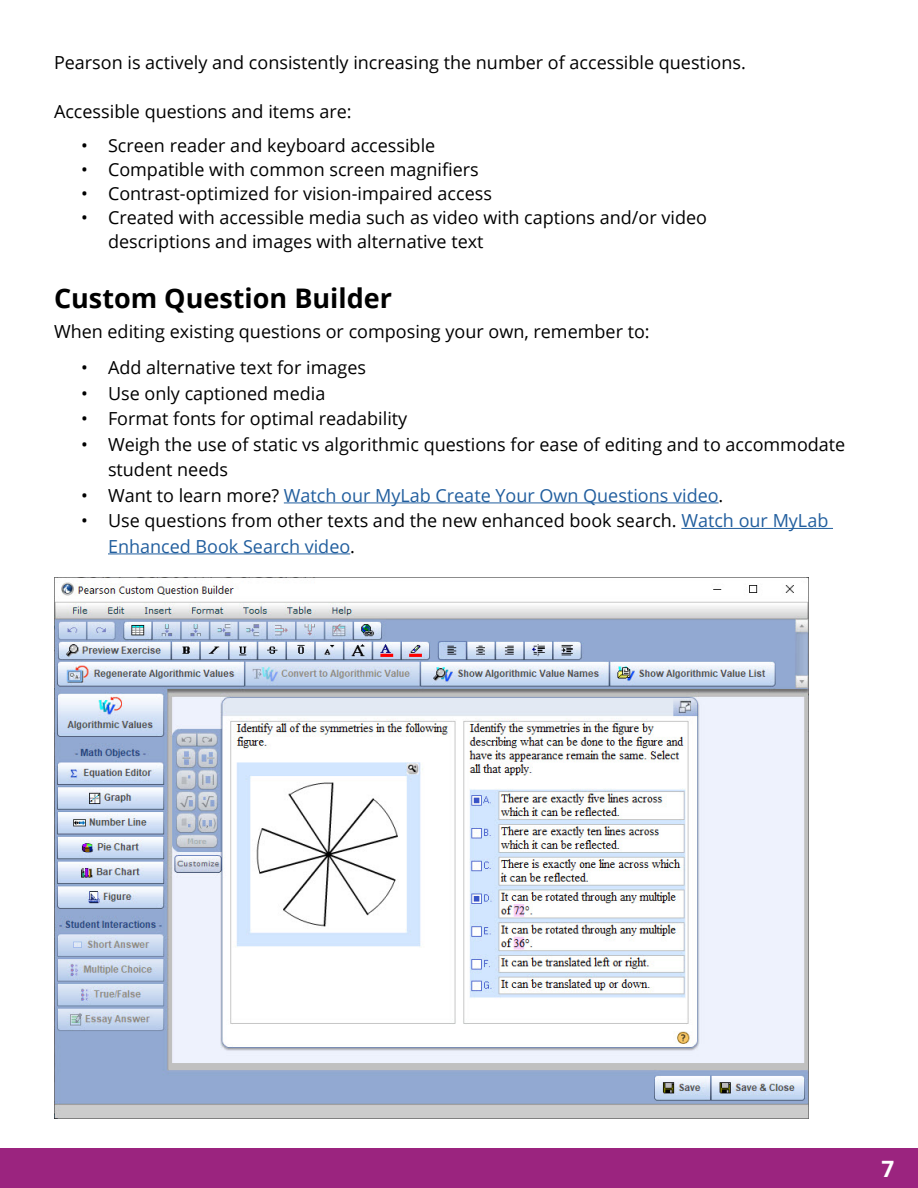
<style>
.page{position:relative;width:918px;height:1188px;background:#fff}
.page>*{position:absolute;margin:0;border:0;box-sizing:border-box;transform-origin:0 0}
.t1{font:700 27px "Open Sans";color:#000}
.t2{font:700 22.5px "Open Sans";color:#fff}
.t3{font:18px/25.5px "Open Sans";color:#000}
.t4{font:18px "Open Sans";color:#215e9e}
.s1{color:#000}
.s2{color:#215e9e}
</style>
<div class="page">
<hr style="left:284px;top:502px;width:435px;height:1px;background:#215e9e">
<hr style="left:681px;top:528px;width:152px;height:1px;background:#215e9e">
<hr style="left:108px;top:553px;width:242px;height:1px;background:#215e9e">
<img style="left:54px;top:578px;width:755px;height:541px">
<div style="left:0;top:1148px;width:918px;height:40px;background:#9b247f"></div>
<p class="t3" style="left:54px;top:50px;width:693px">Pearson is actively and consistently increasing the number of accessible questions.</p>
<p class="t3" style="left:54px;top:98px;width:299px">Accessible questions and items are:</p>
<p class="t3" style="left:81px;top:133px;width:356px">• Screen reader and keyboard accessible</p>
<p class="t3" style="left:81px;top:157px;width:399px">• Compatible with common screen magnifiers</p>
<p class="t3" style="left:81px;top:181px;width:412px">• Contrast-optimized for vision-impaired access</p>
<p class="t3" style="left:108px;top:205px;width:601px;line-height:24px;text-indent:-27px">• Created with accessible media such as video with captions and/or video descriptions and images with alternative text</p>
<h1 class="t1" style="left:54px;top:279px;width:340px">Custom Question Builder</h1>
<p class="t3" style="left:54px;top:318px;width:597px">When editing existing questions or composing your own, remember to:</p>
<p class="t3" style="left:81px;top:354px;width:287px">• Add alternative text for images</p>
<p class="t3" style="left:81px;top:380px;width:246px">• Use only captioned media</p>
<p class="t3" style="left:81px;top:405px;width:328px">• Format fonts for optimal readability</p>
<p class="t3" style="left:108px;top:431px;width:739px;text-indent:-27px">• Weigh the use of static vs algorithmic questions for ease of editing and to accommodate student needs</p>
<p class="t4" style="left:81px;top:483px;width:644px"><span class="s1">• Want to learn more?</span> Watch our MyLab Create Your Own Questions video<span class="s1">.</span></p>
<p class="t3" style="left:108px;top:507px;width:722px;text-indent:-27px">• Use questions from other texts and the new enhanced book search. <span class="s2">Watch our MyLab<br>Enhanced Book Search video</span>.</p>
<p class="t2" style="left:882px;top:1153px;width:14px">7</p>
</div>
